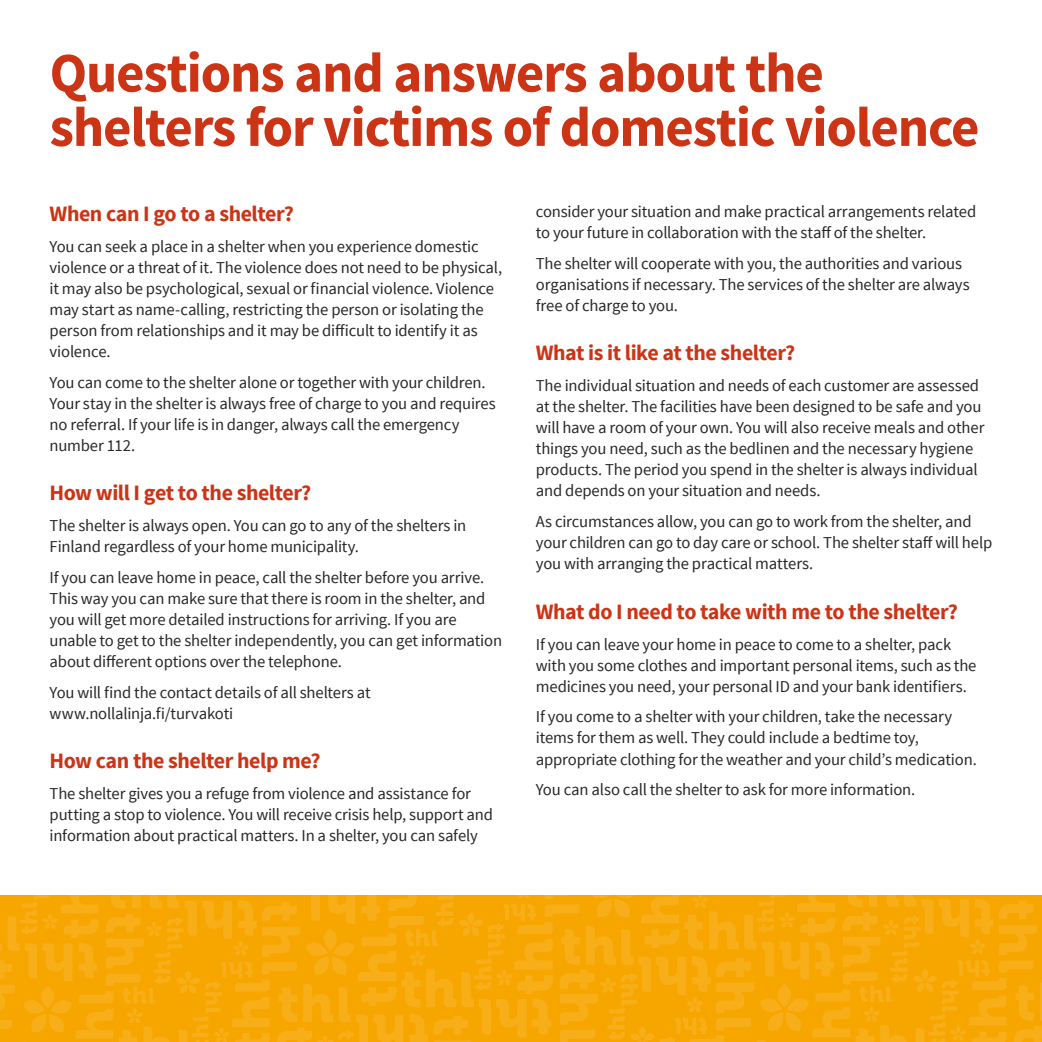
<style>
.page{position:relative;width:1042px;height:1042px;background:#fff}
.page>*{position:absolute;margin:0;border:0;box-sizing:border-box;transform-origin:0 0}
.OTSIKKO_1_-_punainen{font:700 56px/54.2px "Source Sans Pro";letter-spacing:-.02em;color:#cc3416}
.t1{font:700 21.88px "Source Sans Pro";letter-spacing:-.02em;color:#cc3416}
.t2{font:16.62px/21px "Source Sans Pro";letter-spacing:-.01em;color:#282827}
</style>
<div class="page">
<svg style="left:0;top:895px;width:1042px;height:147px;background:#f7a808"></svg>
<h1 class="OTSIKKO_1_-_punainen" style="left:50px;top:48px;width:931px">Questions and answers about the shelters for victims of domestic violence</h1>
<h2 class="t1" style="left:50px;top:200px;width:246px">When can I go to a shelter?</h2>
<p class="t2" style="left:50px;top:236px;width:454px">You can seek a place in a shelter when you experience domestic violence or a threat of it. The violence does not need to be physical, it may also be psychological, sexual or financial violence. Violence may start as name-calling, restricting the person or isolating the person from relationships and it may be difficult to identify it as violence.</p>
<p class="t2" style="left:50px;top:372px;width:447px">You can come to the shelter alone or together with your children.<br>Your stay in the shelter is always free of charge to you and requires no referral. If your life is in danger, always call the emergency number 112.</p>
<h2 class="t1" style="left:50px;top:479px;width:263px">How will I get to the shelter?</h2>
<p class="t2" style="left:50px;top:515px;width:418px">The shelter is always open. You can go to any of the shelters in<br>Finland regardless of your home municipality.</p>
<p class="t2" style="left:50px;top:567px;width:454px">If you can leave home in peace, call the shelter before you arrive.<br>This way you can make sure that there is room in the shelter, and you will get more detailed instructions for arriving. If you are unable to get to the shelter independently, you can get information about different options over the telephone.</p>
<p class="t2" style="left:50px;top:682px;width:322px">You will find the contact details of all shelters at www.nollalinja.fi/turvakoti</p>
<h2 class="t1" style="left:50px;top:747px;width:273px">How can the shelter help me?</h2>
<p class="t2" style="left:50px;top:783px;width:445px">The shelter gives you a refuge from violence and assistance for putting a stop to violence. You will receive crisis help, support and information about practical matters. In a shelter, you can safely</p>
<p class="t2" style="left:536px;top:201px;width:442px">consider your situation and make practical arrangements related to your future in collaboration with the staff of the shelter.</p>
<p class="t2" style="left:536px;top:253px;width:435px">The shelter will cooperate with you, the authorities and various organisations if necessary. The services of the shelter are always free of charge to you.</p>
<h2 class="t1" style="left:536px;top:339px;width:261px">What is it like at the shelter?</h2>
<p class="t2" style="left:536px;top:376px;width:450px">The individual situation and needs of each customer are assessed at the shelter. The facilities have been designed to be safe and you will have a room of your own. You will also receive meals and other things you need, such as the bedlinen and the necessary hygiene products. The period you spend in the shelter is always individual and depends on your situation and needs.</p>
<p class="t2" style="left:536px;top:511px;width:458px">As circumstances allow, you can go to work from the shelter, and your children can go to day care or school. The shelter staff will help you with arranging the practical matters.</p>
<h2 class="t1" style="left:536px;top:597px;width:424px">What do I need to take with me to the shelter?</h2>
<p class="t2" style="left:536px;top:634px;width:442px">If you can leave your home in peace to come to a shelter, pack with you some clothes and important personal items, such as the medicines you need, your personal ID and your bank identifiers.</p>
<p class="t2" style="left:536px;top:707px;width:442px">If you come to a shelter with your children, take the necessary items for them as well. They could include a bedtime toy, appropriate clothing for the weather and your child’s medication.</p>
<p class="t2" style="left:536px;top:780px;width:381px">You can also call the shelter to ask for more information.</p>
</div>
